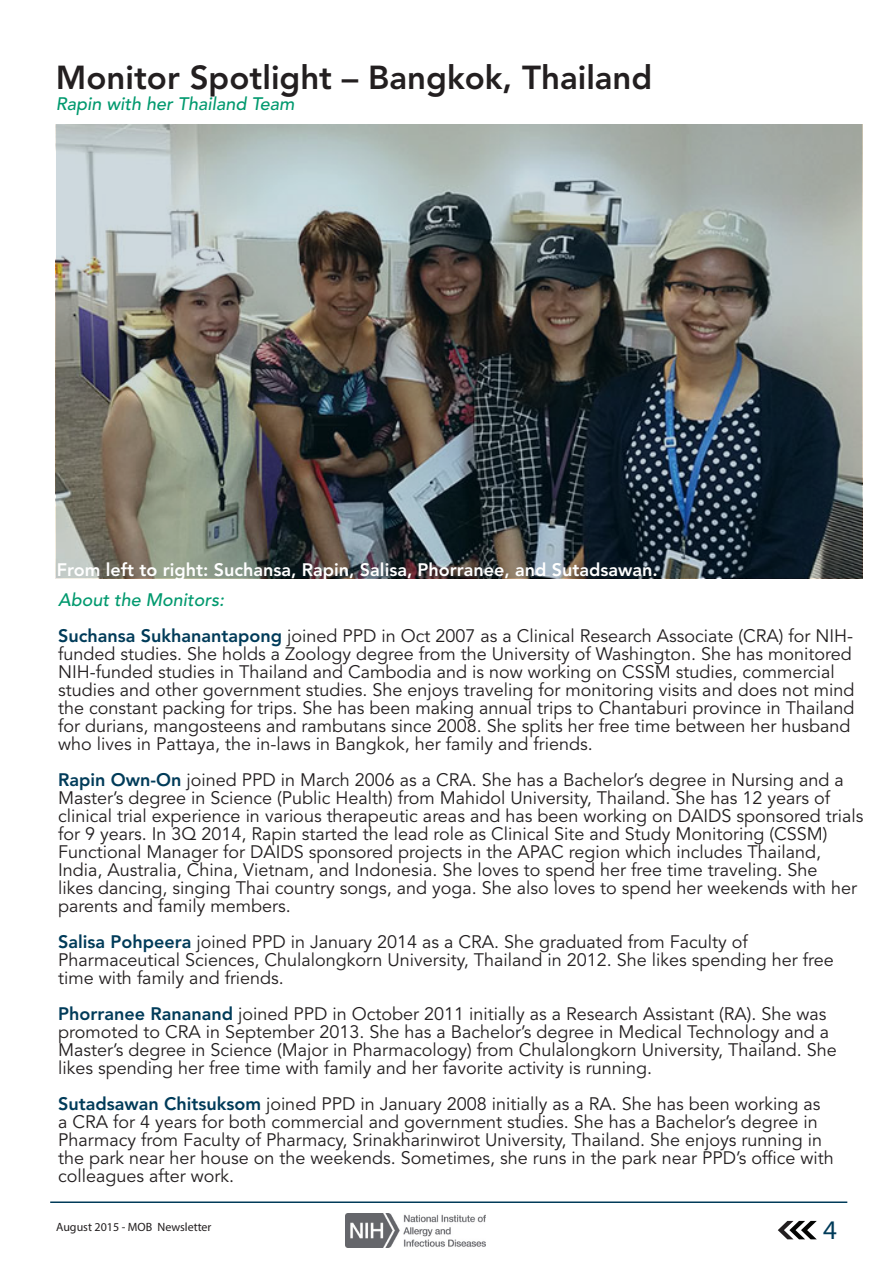
<style>
.page{position:relative;width:893px;height:1263px;background:#fff}
.page>*{position:absolute;margin:0;border:0;box-sizing:border-box;transform-origin:0 0}
.t1{font:800 33px "Avenir LT Std";color:#231f20}
.t2{font:27px "Myriad Pro";color:#003b59}
.t3{font:18px/18px "Avenir LT Std";color:#231f20}
.t4{font:800 18px "Avenir LT Std";color:#fff}
.t5{font:italic 500 18px "Avenir LT Std";color:#00996e}
.t6{font:12px "Myriad Pro";color:#231f20}
.s1{font-weight:800;color:#003b59}
</style>
<div class="page">
<img style="left:345px;top:1214px;width:141px;height:34px">
<hr style="left:50px;top:1201px;width:797px;height:2px;background:#003b59">
<svg style="left:778px;top:1221px;width:39px;height:18px"></svg>
<img style="left:56px;top:125px;width:805px;height:453px">
<p class="t1" style="left:56px;top:58px;width:598px">Monitor Spotlight – Bangkok, Thailand</p>
<p class="t5" style="left:56px;top:94px;width:240px">Rapin with her Thailand Team</p>
<p class="t4" style="left:57px;top:559px;width:602px">From left to right: Suchansa, Rapin, Salisa, Phorranee, and Sutadsawan.</p>
<p class="t5" style="left:58px;top:589px;width:168px">About the Monitors:</p>
<p class="t3" style="left:58px;top:627px;width:798px"><span class="s1">Suchansa Sukhanantapong</span> joined PPD in Oct 2007 as a Clinical Research Associate (CRA) for NIH&shy;funded studies. She holds a Zoology degree from the University of Washington. She has monitored NIH-funded studies in Thailand and Cambodia and is now working on CSSM studies, commercial studies and other government studies. She enjoys traveling for monitoring visits and does not mind the constant packing for trips. She has been making annual trips to Chantaburi province in Thailand for durians, mangosteens and rambutans since 2008. She splits her free time between her husband who lives in Pattaya, the in-laws in Bangkok, her family and friends.</p>
<p class="t3" style="left:58px;top:771px;width:807px"><span class="s1">Rapin Own-On</span> joined PPD in March 2006 as a CRA. She has a Bachelor’s degree in Nursing and a Master’s degree in Science (Public Health) from Mahidol University, Thailand. She has 12 years of clinical trial experience in various therapeutic areas and has been working on DAIDS sponsored trials for 9 years. In 3Q 2014, Rapin started the lead role as Clinical Site and Study Monitoring (CSSM)<br>Functional Manager for DAIDS sponsored projects in the APAC region which includes Thailand, India, Australia, China, Vietnam, and Indonesia. She loves to spend her free time traveling. She<br>likes dancing, singing Thai country songs, and yoga. She also loves to spend her weekends with her parents and family members.</p>
<p class="t3" style="left:58px;top:933px;width:777px"><span class="s1">Salisa Pohpeera</span> joined PPD in January 2014 as a CRA. She graduated from Faculty of<br>Pharmaceutical Sciences, Chulalongkorn University, Thailand in 2012. She likes spending her free time with family and friends.</p>
<p class="t3" style="left:58px;top:1005px;width:780px"><span class="s1">Phorranee Rananand</span> joined PPD in October 2011 initially as a Research Assistant (RA). She was promoted to CRA in September 2013. She has a Bachelor’s degree in Medical Technology and a Master’s degree in Science (Major in Pharmacology) from Chulalongkorn University, Thailand. She likes spending her free time with family and her favorite activity is running.</p>
<p class="t3" style="left:58px;top:1095px;width:777px"><span class="s1">Sutadsawan Chitsuksom</span> joined PPD in January 2008 initially as a RA. She has been working as a CRA for 4 years for both commercial and government studies. She has a Bachelor’s degree in Pharmacy from Faculty of Pharmacy, Srinakharinwirot University, Thailand. She enjoys running in the park near her house on the weekends. Sometimes, she runs in the park near PPD’s office with colleagues after work.</p>
<p class="t6" style="left:56px;top:1220px;width:157px">August 2015 - MOB Newsletter</p>
<h2 class="t2" style="left:823px;top:1213px;width:15px">4</h2>
</div>
